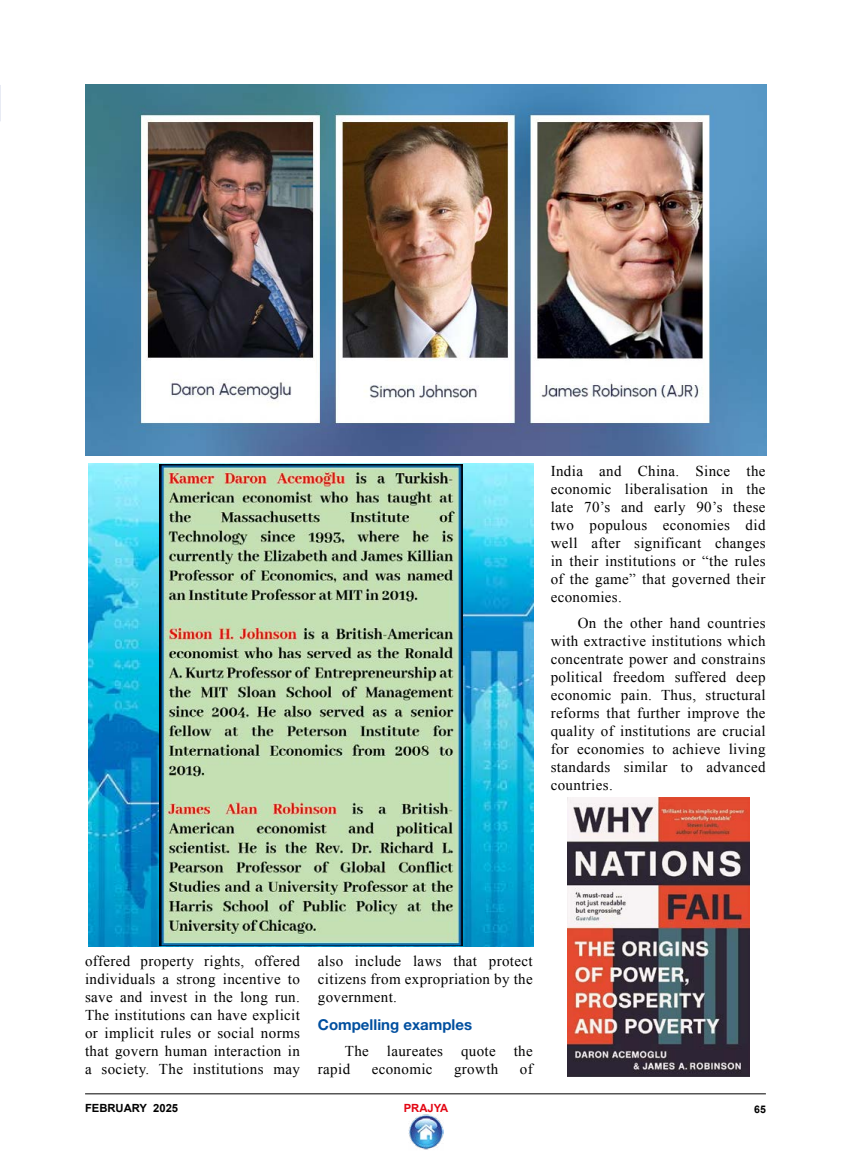
<style>
.page{position:relative;width:851px;height:1170px;background:#fff}
.page>*{position:absolute;margin:0;border:0;box-sizing:border-box;transform-origin:0 0}
.t1{font:15px/18px "Times New Roman";letter-spacing:.025em;color:#000;text-align:justify}
.t2{font:700 15px "Helvetica Neue LT Pro";color:#004f9f}
.t3{font:700 11.25px "Arial";color:#000}
.t4{font:700 11.25px "Arial";color:#e30613}
.t5{font:700 10.5px "Arial";color:#000}
</style>
<div class="page">
<svg style="left:0;top:85px;width:1px;height:36px"></svg>
<img style="left:89px;top:463px;width:444px;height:483px">
<img style="left:86px;top:84px;width:680px;height:371px">
<img style="left:159px;top:464px;width:303px;height:481px">
<img style="left:567px;top:797px;width:182px;height:279px">
<img style="left:409px;top:1114px;width:34px;height:35px">
<hr style="left:85px;top:1093px;width:680px;height:1px;background:#000">
<p class="t1" style="left:550px;top:461px;width:216px">India and China. Since the economic liberalisation in the late 70’s and early 90’s these two populous economies did well after significant changes in their institutions or “the rules of the game” that governed their economies.</p>
<p class="t1" style="left:550px;top:613px;width:216px;text-indent:27px">On the other hand countries with extractive institutions which concentrate power and constrains political freedom suffered deep economic pain. Thus, structural reforms that further improve the quality of institutions are crucial for economies to achieve living standards similar to advanced countries.</p>
<p class="t1" style="left:85px;top:952px;width:216px">offered property rights, offered individuals a strong incentive to save and invest in the long run.<br>The institutions can have explicit or implicit rules or social norms that govern human interaction in a society. The institutions may</p>
<p class="t1" style="left:318px;top:951px;width:216px">also include laws that protect citizens from expropriation by the government.</p>
<p class="t2" style="left:318px;top:1015px;width:156px">Compelling examples</p>
<p class="t1" style="left:318px;top:1041px;width:216px;text-indent:27px">The laureates quote the rapid</p>
<p class="t1" style="left:371px;top:1059px;width:62px">economic</p>
<p class="t1" style="left:454px;top:1059px;width:46px">growth</p>
<p class="t1" style="left:520px;top:1059px;width:14px">of</p>
<p class="t3" style="left:85px;top:1100px;width:95px">FEBRUARY 2025</p>
<p class="t4" style="left:403px;top:1100px;width:46px">PRAJYA</p>
<p class="t5" style="left:754px;top:1102px;width:13px">65</p>
</div>
